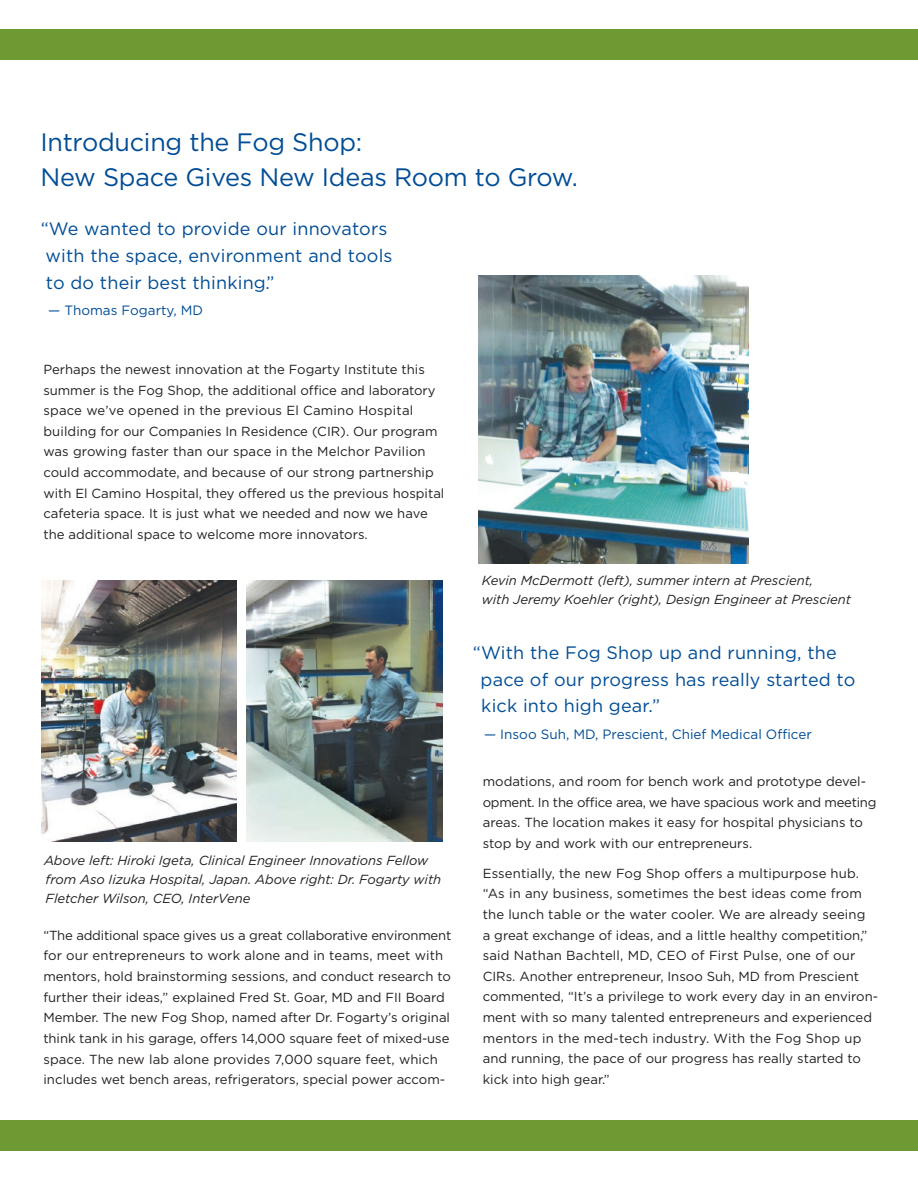
<style>
.page{position:relative;width:918px;height:1188px;background:#fff}
.page>*{position:absolute;margin:0;border:0;box-sizing:border-box;transform-origin:0 0}
.t1{font:25.2px/34.8px "Gotham";letter-spacing:-.01em;color:#014d95}
.t2{font:18px/26.5px "Gotham";letter-spacing:.01em;color:#014d95}
.t3{font:13.5px "Gotham";color:#014d95}
.t4{font:13.2px/20.5px "Gotham";color:#231f20}
.t5{font:italic 13.2px/19px "Gotham";letter-spacing:-.005em;color:#231f20}
</style>
<div class="page">
<div style="left:0;top:1120px;width:918px;height:31px;background:#6e9a34"></div>
<img style="left:479px;top:276px;width:270px;height:287px">
<img style="left:247px;top:580px;width:195px;height:262px">
<img style="left:41px;top:580px;width:195px;height:262px">
<div style="left:0;top:29px;width:918px;height:31px;background:#6e9a34"></div>
<h1 class="t1" style="left:40px;top:124px;width:539px">Introducing the Fog Shop:<br>New Space Gives New Ideas Room to Grow.</h1>
<h2 class="t2" style="left:41px;top:215px;width:353px">“We wanted to provide our innovators with the space, environment and tools to do their best thinking.”</h2>
<p class="t3" style="left:48px;top:303px;width:156px">— Thomas Fogarty, MD</p>
<p class="t4" style="left:43px;top:359px;width:403px">Perhaps the newest innovation at the Fogarty Institute this summer is the Fog Shop, the additional office and laboratory space we’ve opened in the previous El Camino Hospital building for our Companies In Residence (CIR). Our program was growing faster than our space in the Melchor Pavilion could accommodate, and because of our strong partnership with El Camino Hospital, they offered us the previous hospital cafeteria space. It is just what we needed and now we have the additional space to welcome more innovators.</p>
<p class="t5" style="left:44px;top:851px;width:399px">Above left: Hiroki Igeta, Clinical Engineer Innovations Fellow from Aso Iizuka Hospital, Japan. Above right: Dr. Fogarty with<br>Fletcher Wilson, CEO, InterVene</p>
<p class="t4" style="left:43px;top:925px;width:410px">“The additional space gives us a great collaborative environment for our entrepreneurs to work alone and in teams, meet with mentors, hold brainstorming sessions, and conduct research to further their ideas,” explained Fred St. Goar, MD and FII Board Member. The new Fog Shop, named after Dr. Fogarty’s original think tank in his garage, offers 14,000 square feet of mixed-use space. The new lab alone provides 7,000 square feet, which includes wet bench areas, refrigerators, special power accom-</p>
<p class="t5" style="left:482px;top:571px;width:371px">Kevin McDermott (left), summer intern at Prescient,<br>with Jeremy Koehler (right), Design Engineer at Prescient</p>
<h2 class="t2" style="left:481px;top:639px;width:376px;text-indent:-8px">“With the Fog Shop up and running, the pace of our progress has really started to kick into high gear.”</h2>
<p class="t3" style="left:484px;top:727px;width:329px">— Insoo Suh, MD, Prescient, Chief Medical Officer</p>
<p class="t4" style="left:483px;top:771px;width:395px">modations, and room for bench work and prototype devel&shy;opment. In the office area, we have spacious work and meeting areas. The location makes it easy for hospital physicians to stop by and work with our entrepreneurs.</p>
<p class="t4" style="left:483px;top:863px;width:397px">Essentially, the new Fog Shop offers a multipurpose hub. “As in any business, sometimes the best ideas come from the lunch table or the water cooler. We are already seeing<br>a great exchange of ideas, and a little healthy competition,” said Nathan Bachtell, MD, CEO of First Pulse, one of our CIRs. Another entrepreneur, Insoo Suh, MD from Prescient commented, “It’s a privilege to work every day in an environ&shy;ment with so many talented entrepreneurs and experienced mentors in the med-tech industry. With the Fog Shop up and running, the pace of our progress has really started to kick into high gear.”</p>
</div>
